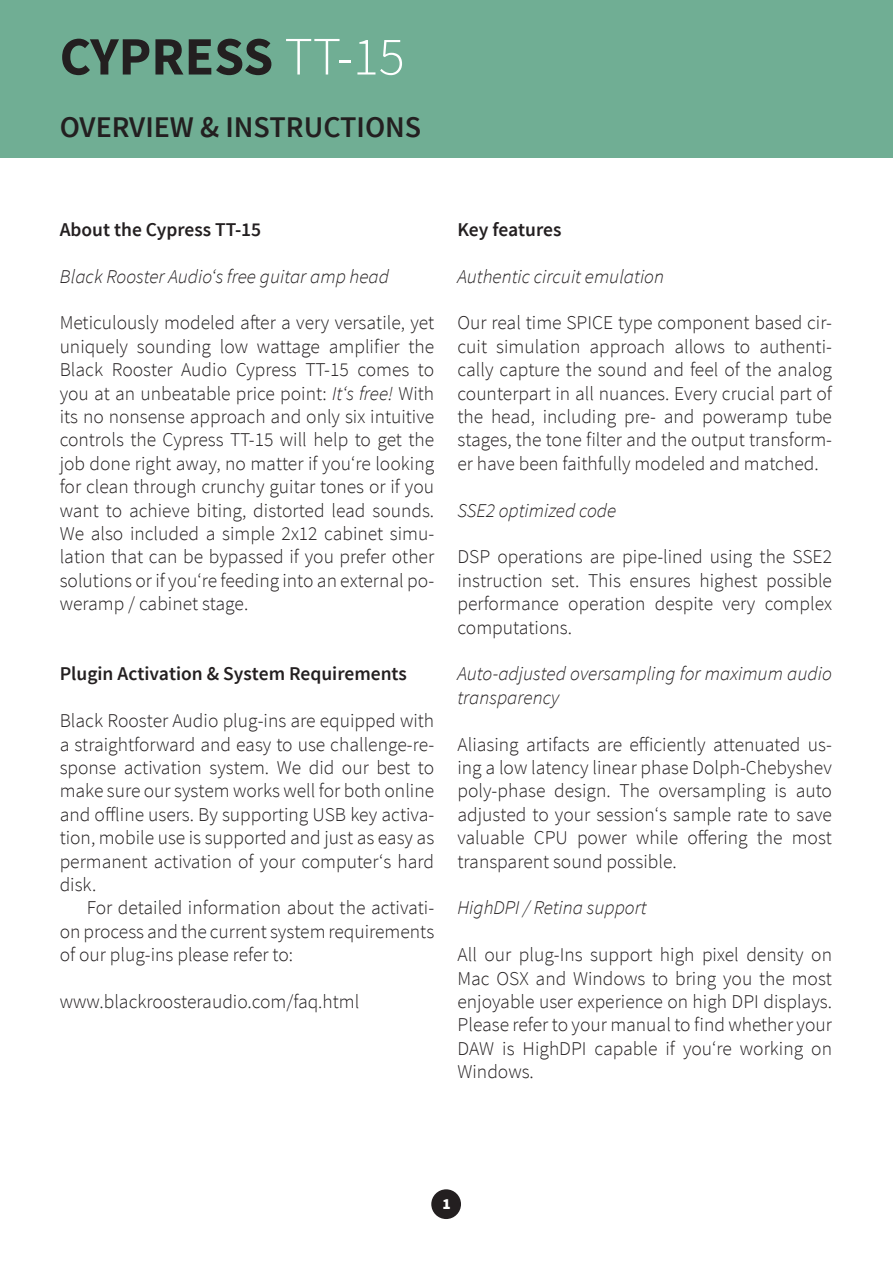
<style>
.page{position:relative;width:893px;height:1263px;background:#fff}
.page>*{position:absolute;margin:0;border:0;box-sizing:border-box;transform-origin:0 0}
.t1{font:700 54px "Source Sans Pro";color:#231f20}
.t2{font:600 30px "Source Sans Pro";color:#231f20}
.t3{font:300 19.5px/23.4px "Source Sans Pro";color:#231f20;text-align:justify}
.t4{font:italic 300 19.5px/23.4px "Source Sans Pro";color:#231f20}
.t5{font:600 19.5px "Source Sans Pro";color:#231f20}
.t6{font:900 15.3px "Source Sans Pro";color:#fff}
.s1{font-weight:300;color:#fff}
.s2{font-style:italic}
</style>
<div class="page">
<div style="left:0;top:0;width:893px;height:158px;background:#70ae94"></div>
<div style="left:431px;top:1189px;width:30px;height:30px;background:#231f20;border-radius:50%"></div>
<h1 class="t1" style="left:60px;top:22px;width:346px">CYPRESS <span class="s1">TT-15</span></h1>
<h2 class="t2" style="left:60px;top:108px;width:363px">OVERVIEW &amp; INSTRUCTIONS</h2>
<p class="t5" style="left:60px;top:217px;width:203px">About the Cypress TT-15</p>
<p class="t4" style="left:60px;top:264px;width:331px">Black Rooster Audio‘s free guitar amp head</p>
<p class="t3" style="left:60px;top:311px;width:376px">Meticulously modeled after a very versatile, yet uniquely sounding low wattage amplifier the Black Rooster Audio Cypress TT-15 comes to you at an unbeatable price point: <span class="s2">It‘s free!</span> With its no nonsense approach and only six intuitive controls the Cypress TT-15 will help to get the job done right away, no matter if you‘re looking for clean through crunchy guitar tones or if you want to achieve biting, distorted lead sounds.<br>We also included a simple 2x12 cabinet simu&shy;lation that can be bypassed if you prefer other solutions or if you‘re feeding into an external po&shy;weramp / cabinet stage.</p>
<p class="t5" style="left:60px;top:662px;width:349px">Plugin Activation &amp; System Requirements</p>
<p class="t3" style="left:60px;top:709px;width:376px">Black Rooster Audio plug-ins are equipped with a straightforward and easy to use challenge-re&shy;sponse activation system. We did our best to make sure our system works well for both online and offline users. By supporting USB key activa&shy;tion, mobile use is supported and just as easy as permanent activation of your computer‘s hard disk.</p>
<p class="t3" style="left:60px;top:896px;width:376px;text-indent:27px">For detailed information about the activati&shy;on process and the current system requirements of our plug-ins please refer to:</p>
<p class="t3" style="left:60px;top:990px;width:301px">www.blackroosteraudio.com/faq.html</p>
<p class="t5" style="left:457px;top:217px;width:105px">Key features</p>
<p class="t4" style="left:457px;top:264px;width:208px">Authentic circuit emulation</p>
<p class="t3" style="left:457px;top:311px;width:376px">Our real time SPICE type component based cir&shy;cuit simulation approach allows to authenti&shy;cally capture the sound and feel of the analog counterpart in all nuances. Every crucial part of the head, including pre- and poweramp tube stages, the tone filter and the output transform&shy;er have been faithfully modeled and matched.</p>
<p class="t4" style="left:457px;top:498px;width:160px">SSE2 optimized code</p>
<p class="t3" style="left:457px;top:545px;width:376px">DSP operations are pipe-lined using the SSE2 instruction set. This ensures highest possible performance operation despite very complex computations.</p>
<p class="t4" style="left:457px;top:662px;width:376px">Auto-adjusted oversampling for maximum audio transparency</p>
<p class="t3" style="left:457px;top:732px;width:376px">Aliasing artifacts are efficiently attenuated us&shy;ing a low latency linear phase Dolph-Chebyshev poly-phase design. The oversampling is auto adjusted to your session‘s sample rate to save valuable CPU power while offering the most transparent sound possible.</p>
<p class="t4" style="left:457px;top:896px;width:191px">HighDPI / Retina support</p>
<p class="t3" style="left:457px;top:943px;width:376px">All our plug-Ins support high pixel density on Mac OSX and Windows to bring you the most enjoyable user experience on high DPI displays.<br>Please refer to your manual to find whether your DAW is HighDPI capable if you‘re working on Windows.</p>
<p class="t6" style="left:442px;top:1194px;width:10px">1</p>
</div>
